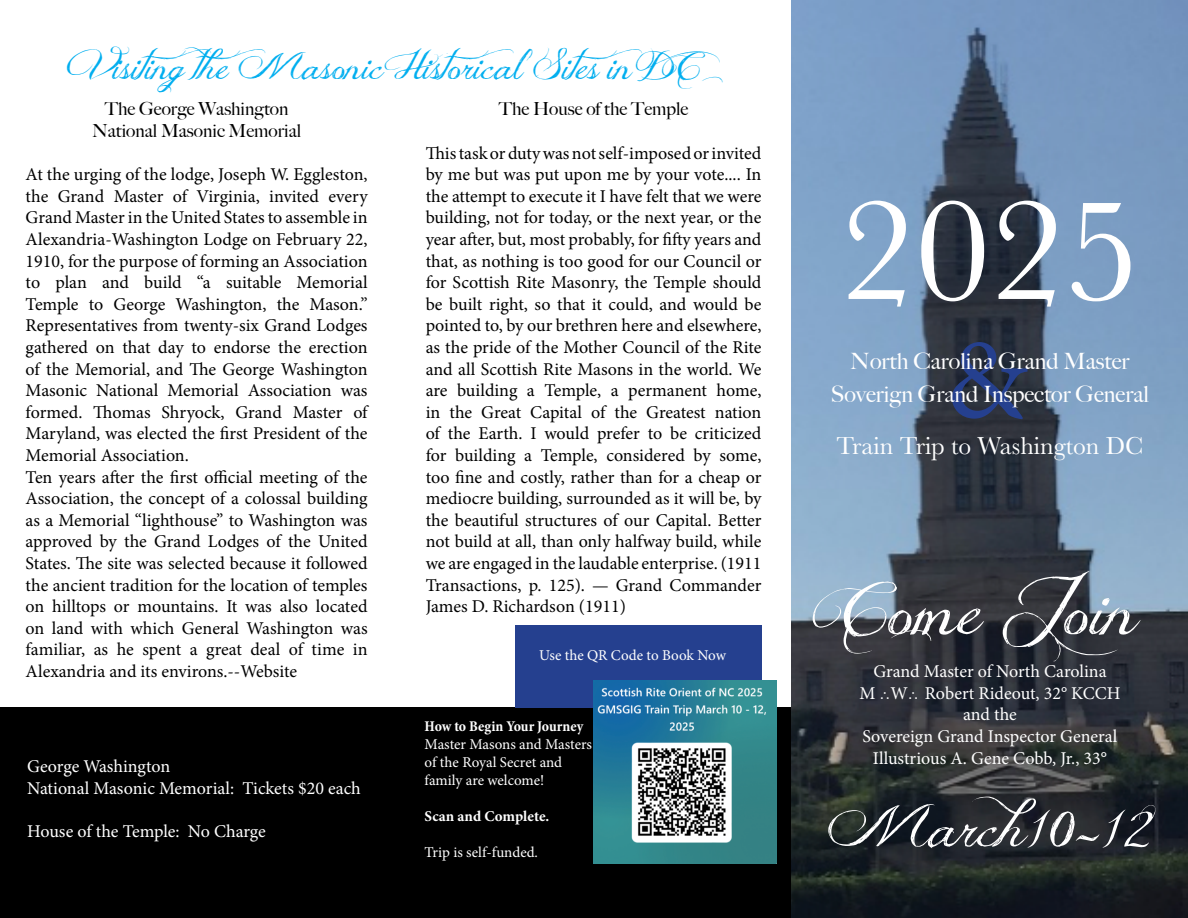
<style>
.page{position:relative;width:1188px;height:918px;background:#fff}
.page>*{position:absolute;margin:0;border:0;box-sizing:border-box;transform-origin:0 0}
.t1{font:150px "Baskerville";color:#fff}
.t2{font:114px "Minion Pro";color:#25408f}
.t3{font:70.5px "Jellyka Delicious Cake";color:#fff}
.t4{font:57px "Jellyka Delicious Cake";color:#fff}
.t5{font:36px "Jellyka Delicious Cake";color:#00aeef}
.t6{font:25.5px "Baskerville";color:#fff}
.t7{font:500 22.5px/32.4px "Big Caslon";color:#fff;text-align:center}
.t8{font:18px/21.6px "Minion Pro";letter-spacing:-.005em;color:#000}
.t9{font:18px/21.6px "Minion Pro";letter-spacing:-.005em;color:#fff}
.t10{font:500 18px/21.6px "Big Caslon";color:#000;text-align:center}
.t11{font:15px/18px "Minion Pro";letter-spacing:-.005em;color:#fff}
.t12{font:700 condensed 15px "Minion Pro";color:#fff}
.t13{font:700 15px "Minion Pro";color:#fff}
</style>
<div class="page">
<div style="left:0;top:708px;width:1188px;height:210px;background:#000"></div>
<div style="left:515px;top:625px;width:246px;height:83px;background:#25408f"></div>
<img style="left:791px;top:0;width:397px;height:918px">
<img style="left:593px;top:680px;width:183px;height:183px">
<h3 class="t5" style="left:88px;top:43px;width:650px">Visiting the Masonic Historical Sites in DC</h3>
<p class="t10" style="left:92px;top:98px;width:211px">The George Washington<br>National Masonic Memorial</p>
<p class="t8" style="left:26px;top:164px;width:343px">At the urging of the lodge, Joseph W. Eggleston, the Grand Master of Virginia, invited every Grand Master in the United States to assemble in Alexandria-Washington Lodge on February 22, 1910, for the purpose of forming an Association to plan and build “a suitable Memorial Temple to George Washington, the Mason.” Representatives from twenty-six Grand Lodges gathered on that day to endorse the erection of the Memorial, and The George Washington Masonic National Memorial Association was formed. Thomas Shryock, Grand Master of Maryland, was elected the first President of the Memorial Association.<br>Ten years after the first official meeting of the Association, the concept of a colossal building as a Memorial “lighthouse” to Washington was approved by the Grand Lodges of the United States. The site was selected because it followed the ancient tradition for the location of temples on hilltops or mountains. It was also located on land with which General Washington was familiar, as he spent a great deal of time in Alexandria and its environs.--Website</p>
<p class="t9" style="left:27px;top:756px;width:335px">George Washington<br>National Masonic Memorial: Tickets $20 each</p>
<p class="t9" style="left:27px;top:821px;width:240px">House of the Temple: No Charge</p>
<p class="t10" style="left:499px;top:98px;width:191px">The House of the Temple</p>
<p class="t8" style="left:426px;top:142px;width:337px;text-align:justify">This task or duty was not self-imposed or invited by me but was put upon me by your vote.... In the attempt to execute it I have felt that we were building, not for today, or the next year, or the year after, but, most probably, for fifty years and that, as nothing is too good for our Council or for Scottish Rite Masonry, the Temple should be built right, so that it could, and would be pointed to, by our brethren here and elsewhere, as the pride of the Mother Council of the Rite and all Scottish Rite Masons in the world. We are building a Temple, a permanent home, in the Great Capital of the Greatest nation of the Earth. I would prefer to be criticized for building a Temple, considered by some, too fine and costly, rather than for a cheap or mediocre building, surrounded as it will be, by the beautiful structures of our Capital. Better not build at all, than only halfway build, while we are engaged in the laudable enterprise. (1911<br>Transactions, p. 125). — Grand Commander James D. Richardson (1911)</p>
<p class="t11" style="left:539px;top:646px;width:188px">Use the QR Code to Book Now</p>
<p class="t12" style="left:425px;top:716px;width:160px">How to Begin Your Journey</p>
<p class="t11" style="left:425px;top:735px;width:169px">Master Masons and Masters of the Royal Secret and family are welcome!</p>
<p class="t13" style="left:425px;top:806px;width:126px">Scan and Complete.</p>
<p class="t11" style="left:425px;top:843px;width:115px">Trip is self-funded.</p>
<h1 class="t1" style="left:840px;top:155px;width:301px">2025</h1>
<h2 class="t2" style="left:946px;top:304px;width:83px">&amp;</h2>
<p class="t7" style="left:831px;top:344px;width:320px">North Carolina Grand Master<br>Soverign Grand Inspector General</p>
<h3 class="t6" style="left:836px;top:429px;width:309px">Train Trip to Washington DC</h3>
<h3 class="t3" style="left:840px;top:563px;width:301px">Come Join</h3>
<p class="t9" style="left:859px;top:661px;width:263px;text-align:center">Grand Master of North Carolina<br>M ∴W∴ Robert Rideout, 32° KCCH and the<br>Sovereign Grand Inspector General<br>Illustrious A. Gene Cobb, Jr., 33°</p>
<h3 class="t4" style="left:828px;top:789px;width:326px">March10-12</h3>
</div>
